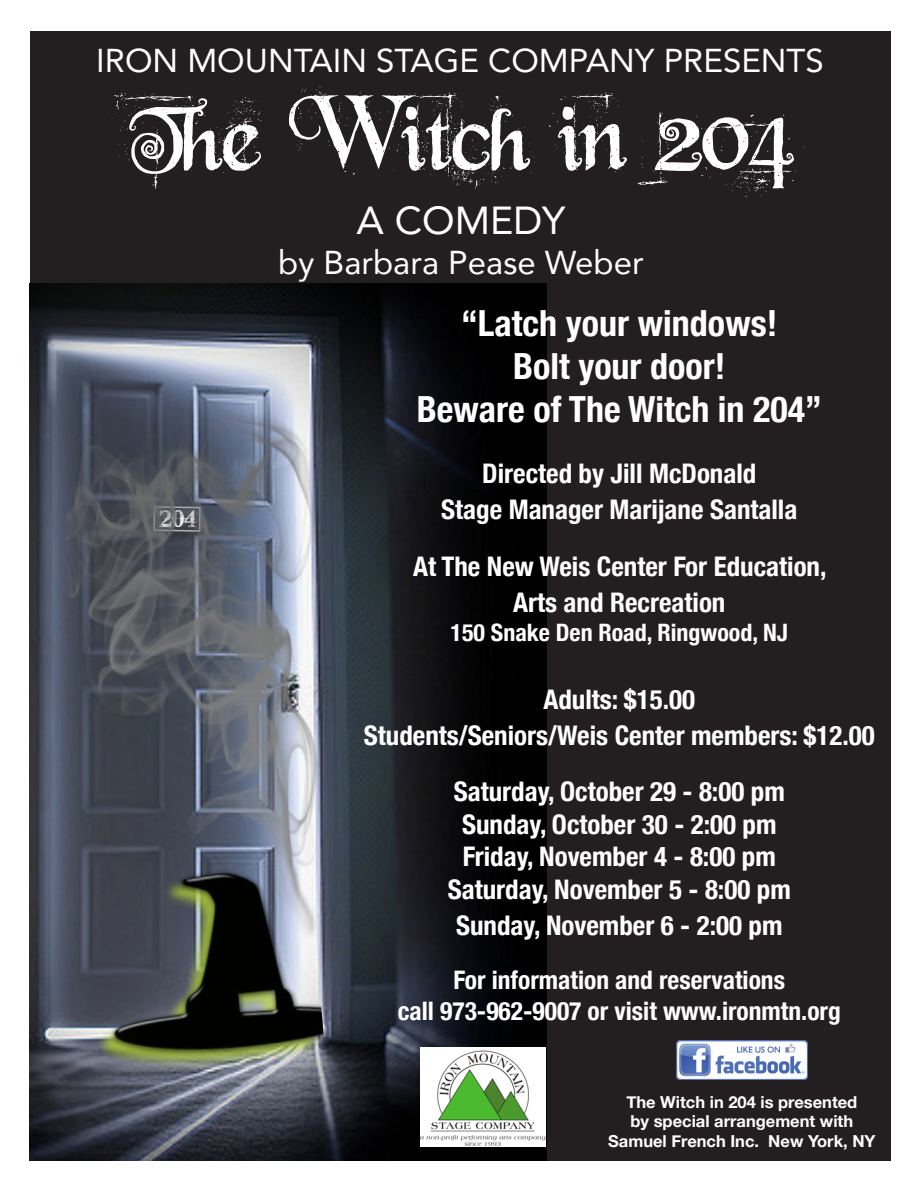
<style>
.page{position:relative;width:918px;height:1188px;background:#fff}
.page>*{position:absolute;margin:0;border:0;box-sizing:border-box;transform-origin:0 0}
.t1{font:99px "Beyond Wonderland";color:#fff}
.t2{font:39px "Avenir";color:#fff}
.t3{font:700 condensed 36px "Helvetica Neue";color:#fff}
.t4{font:33px "Avenir";color:#fff}
.t5{font:700 condensed 27px "Helvetica Neue";color:#fff}
.t6{font:700 condensed 25.5px "Helvetica Neue";color:#fff}
.t7{font:700 condensed 24px "Helvetica Neue";color:#fff}
.t8{font:700 16.5px "Helvetica Neue";color:#fff}
.s1{font-size:111px}
.s2{font-size:117px}
</style>
<div class="page">
<div style="left:30px;top:31px;width:860px;height:1129px;background:#231f20"></div>
<img style="left:30px;top:284px;width:516px;height:876px">
<img style="left:81px;top:848px;width:245px;height:228px">
<img style="left:49px;top:382px;width:267px;height:564px">
<img style="left:676px;top:1041px;width:131px;height:39px">
<img style="left:421px;top:1047px;width:124px;height:100px">
<svg style="left:153px;top:505px;width:49px;height:28px"></svg>
<p class="t4" style="left:96px;top:34px;width:729px">IRON MOUNTAIN STAGE COMPANY PRESENTS</p>
<p class="t1" style="left:129px;top:90px;width:666px">The <span class="s1">W</span>itch in <span class="s2">204</span></p>
<p class="t2" style="left:357px;top:189px;width:210px">A COMEDY</p>
<p class="t4" style="left:278px;top:236px;width:367px">by Barbara Pease Weber</p>
<p class="t3" style="left:461px;top:293px;width:318px">“Latch your windows!</p>
<p class="t3" style="left:513px;top:337px;width:214px">Bolt your door!</p>
<p class="t3" style="left:417px;top:380px;width:406px">Beware of The Witch in 204”</p>
<p class="t5" style="left:482px;top:451px;width:276px">Directed by Jill McDonald</p>
<p class="t5" style="left:441px;top:487px;width:358px">Stage Manager Marijane Santalla</p>
<p class="t5" style="left:413px;top:544px;width:415px">At The New Weis Center For Education,</p>
<p class="t5" style="left:513px;top:580px;width:214px">Arts and Recreation</p>
<p class="t7" style="left:451px;top:612px;width:339px">150 Snake Den Road, Ringwood, NJ</p>
<p class="t5" style="left:543px;top:677px;width:153px">Adults: $15.00</p>
<p class="t5" style="left:364px;top:713px;width:512px">Students/Seniors/Weis Center members: $12.00</p>
<p class="t5" style="left:454px;top:769px;width:333px">Saturday, October 29 - 8:00 pm</p>
<p class="t5" style="left:462px;top:802px;width:316px">Sunday, October 30 - 2:00 pm</p>
<p class="t5" style="left:463px;top:834px;width:314px">Friday, November 4 - 8:00 pm</p>
<p class="t5" style="left:448px;top:867px;width:345px">Saturday, November 5 - 8:00 pm</p>
<p class="t5" style="left:456px;top:903px;width:328px">Sunday, November 6 - 2:00 pm</p>
<p class="t6" style="left:454px;top:959px;width:333px">For information and reservations</p>
<p class="t6" style="left:398px;top:990px;width:445px">call 973-962-9007 or visit www.ironmtn.org</p>
<p class="t8" style="left:626px;top:1089px;width:232px">The Witch in 204 is presented</p>
<p class="t8" style="left:631px;top:1109px;width:224px">by special arrangement with</p>
<p class="t8" style="left:608px;top:1128px;width:269px">Samuel French Inc. New York, NY</p>
</div>
